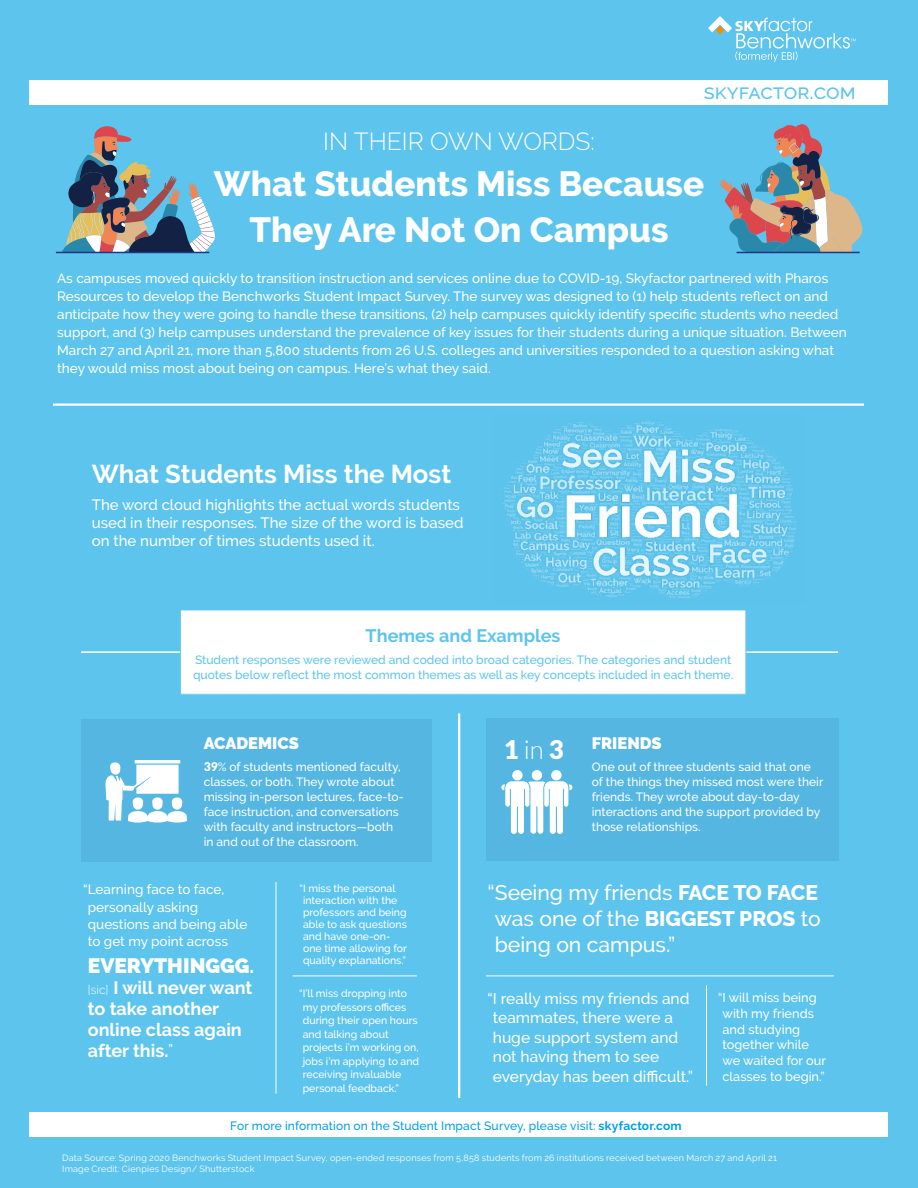
<style>
.page{position:relative;width:918px;height:1188px;background:#5cc4ed}
.page>*{position:absolute;margin:0;border:0;box-sizing:border-box;transform-origin:0 0}
.t1{font:800 34.95px/46.2px "Raleway";color:#fff;text-align:center}
.t2{font:700 25.8px "Raleway";color:#fff}
.t3{font:900 25.65px "Lato";color:#fff}
.t4{font:300 24.6px "Raleway";color:#fff}
.t5{font:500 21.15px/26.4px "Raleway";color:#fff}
.t6{font:500 21px "Raleway";color:#5cc4ed}
.t7{font:800 21px "Raleway";color:#fff}
.t8{font:700 18px/21px "Raleway";color:#fff}
.t9{font:700 18px "Raleway";color:#5cc4ed}
.t10{font:900 16.5px "Raleway";color:#fff}
.t11{font:500 15.45px/19.4px "Raleway";color:#fff}
.t12{font:500 15px/18px "Raleway";color:#fff}
.t13{font:500 13.5px/18px "Raleway";color:#fff}
.t14{font:500 12.75px/15.9px "Raleway";color:#fff}
.t15{font:500 12px/15px "Raleway";color:#fff}
.t16{font:500 12px/15px "Raleway";color:#5cc4ed}
.t17{font:500 12px "Raleway";letter-spacing:.015em;color:#009fe3}
.t18{font:500 10.5px/13.5px "Raleway";color:#fff}
.t19{font:9px/10.8px "Raleway";letter-spacing:.025em;color:#fff}
.s1{font-family:"Lato";font-weight:900}
.s2{font-weight:700}
.s3{font-weight:300;font-size:12px}
.s4{font-weight:300}
.s5{font-weight:800}
</style>
<div class="page">
<div style="left:30px;top:80px;width:858px;height:25px;background:#fff"></div>
<svg style="left:708px;top:16px;width:148px;height:46px"></svg>
<div style="left:30px;top:1112px;width:858px;height:25px;background:#fff"></div>
<div style="left:81px;top:719px;width:351px;height:143px;background:#55b6e2"></div>
<div style="left:486px;top:719px;width:352px;height:142px;background:#55b6e2"></div>
<img style="left:502px;top:420px;width:294px;height:178px">
<hr style="left:53px;top:404px;width:811px;height:2px;background:#fff">
<hr style="left:81px;top:651px;width:757px;height:2px;background:#fff">
<div style="left:180px;top:610px;width:566px;height:84px;background:#fff"></div>
<div style="left:532px;top:770px;width:10px;height:10px;background:#fff;border-radius:50%"></div>
<div style="left:551px;top:770px;width:11px;height:10px;background:#fff;border-radius:50%"></div>
<div style="left:512px;top:770px;width:11px;height:10px;background:#fff;border-radius:50%"></div>
<svg style="left:501px;top:782px;width:71px;height:52px"></svg>
<svg style="left:105px;top:760px;width:82px;height:63px"></svg>
<hr style="left:276px;top:882px;width:1px;height:212px;background:#fff">
<hr style="left:706px;top:985px;width:1px;height:101px;background:#fff">
<hr style="left:458px;top:713px;width:2px;height:385px;background:#fff">
<hr style="left:293px;top:976px;width:124px;height:1px;background:#fff">
<hr style="left:486px;top:976px;width:348px;height:1px;background:#fff">
<svg style="left:62px;top:126px;width:153px;height:126px"></svg>
<svg style="left:719px;top:124px;width:144px;height:128px"></svg>
<hr style="left:56px;top:252px;width:153px;height:1px;background:#1d3983">
<hr style="left:737px;top:252px;width:123px;height:1px;background:#1d3983">
<h3 class="t6" style="left:704px;top:79px;width:153px">skyfactor.com</h3>
<h3 class="t4" style="left:323px;top:127px;width:273px">IN THEIR OWN WORDS:</h3>
<h1 class="t1" style="left:214px;top:161px;width:492px">What Students Miss Because<br>They Are Not On Campus</h1>
<p class="t13" style="left:57px;top:269px;width:791px">As campuses moved quickly to transition instruction and services online due to COVID-19, Skyfactor partnered with Pharos Resources to develop the Benchworks Student Impact Survey. The survey was designed to (1) help students reflect on and anticipate how they were going to handle these transitions, (2) help campuses quickly identify specific students who needed support, and (3) help campuses understand the prevalence of key issues for their students during a unique situation. Between March 27 and April 21, more than 5,800 students from 26 U.S. colleges and universities responded to a question asking what they would miss most about being on campus. Here’s what they said.</p>
<h2 class="t2" style="left:92px;top:459px;width:361px">What Students Miss the Most</h2>
<p class="t12" style="left:92px;top:496px;width:373px">The word cloud highlights the actual words students used in their responses. The size of the word is based on the number of times students used it.</p>
<h3 class="t9" style="left:366px;top:626px;width:196px">Themes and Examples</h3>
<p class="t16" style="left:193px;top:652px;width:541px">Student responses were reviewed and coded into broad categories. The categories and student quotes below reflect the most common themes as well as key concepts included in each theme.</p>
<p class="t10" style="left:204px;top:734px;width:97px">ACADEMICS</p>
<p class="t15" style="left:204px;top:759px;width:202px"><span class="s1">39</span>% of students mentioned faculty, classes, or both. They wrote about missing in-person lectures, face-to&shy;face instruction, and conversations with faculty and instructors—both in and out of the classroom.</p>
<p class="t13" style="left:88px;top:881px;width:161px;line-height:17.2px;text-indent:-5px">“Learning face to face, personally asking questions and being able to get my point across</p>
<h3 class="t7" style="left:88px;top:954px;width:168px">EVERYTHINGGG<span class="s2">.</span></h3>
<h3 class="t8" style="left:88px;top:977px;width:166px"><span class="s3">[sic]</span> I will never want to take another online class again after this.<sup>”</sup></h3>
<p class="t18" style="left:303px;top:882px;width:105px;line-height:12px;text-indent:-4px">“I miss the personal interaction with the professors and being able to ask questions and have one-on&shy;one time allowing for quality explanations.”</p>
<p class="t18" style="left:303px;top:987px;width:118px;text-indent:-4px">“I’ll miss dropping into my professors offices during their open hours and talking about projects i’m working on, jobs i’m applying to and receiving invaluable personal feedback.”</p>
<h3 class="t3" style="left:504px;top:735px;width:61px">1 <span class="s4">in</span> 3</h3>
<p class="t10" style="left:592px;top:734px;width:71px">FRIENDS</p>
<p class="t15" style="left:592px;top:759px;width:233px">One out of three students said that one of the things they missed most were their friends. They wrote about day-to-day interactions and the support provided by those relationships.</p>
<h3 class="t5" style="left:495px;top:879px;width:328px;text-indent:-7px">“Seeing my friends <span class="s5">FACE TO FACE </span>was one of the <span class="s5">BIGGEST PROS</span> to being on campus.”</h3>
<p class="t14" style="left:723px;top:989px;width:105px;text-indent:-4px">“I will miss being with my friends and studying together while we waited for our classes to begin.”</p>
<p class="t11" style="left:493px;top:989px;width:202px;text-indent:-5px">“I really miss my friends and teammates, there were a huge support system and not having them to see everyday has been difficult.”</p>
<p class="t17" style="left:230px;top:1119px;width:453px">For more information on the Student Impact Survey, please visit: <span class="s2">skyfactor.com</span></p>
<p class="t19" style="left:62px;top:1152px;width:716px">Data Source: Spring 2020 Benchworks Student Impact Survey, open-ended responses from 5,858 students from 26 institutions received between March 27 and April 21<br>Image Credit: Cienpies Design/ Shutterstock</p>
</div>
